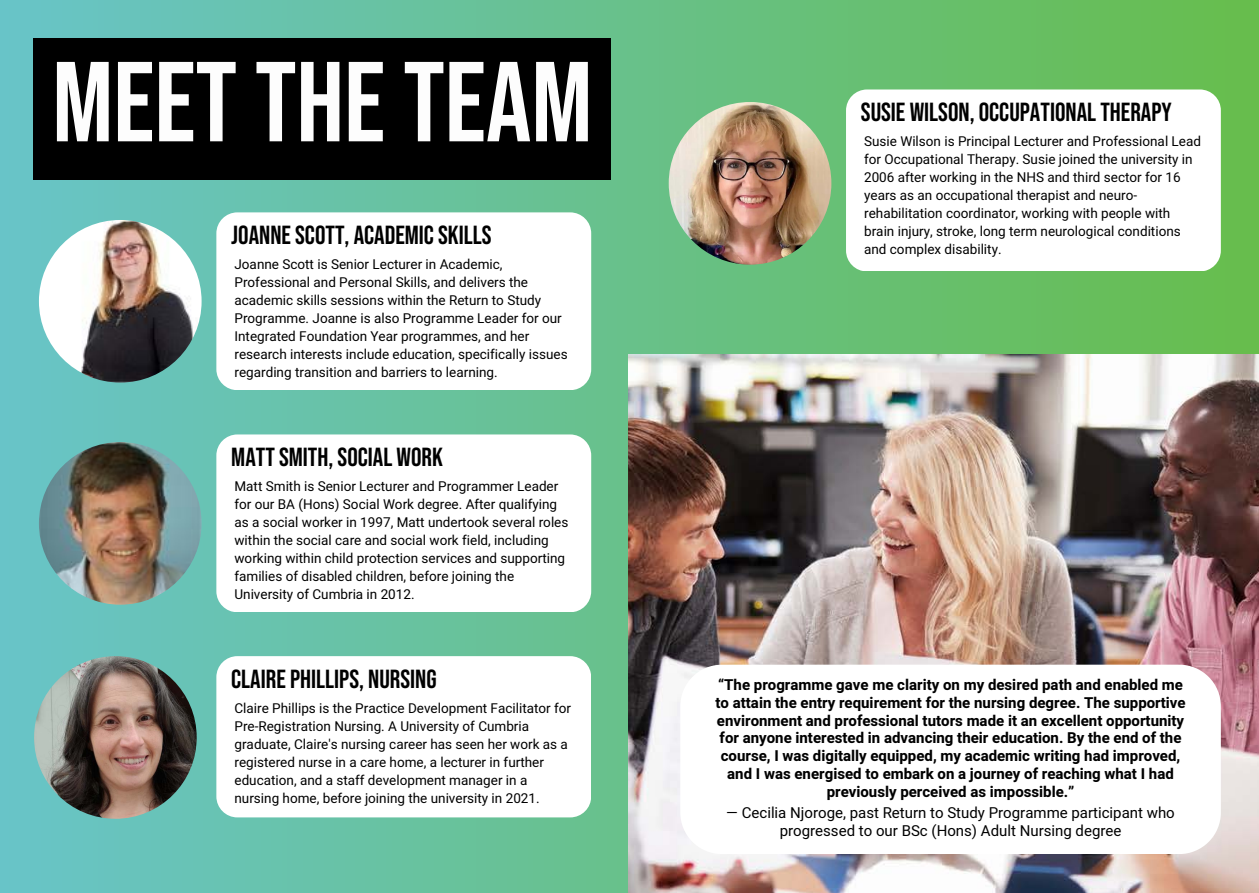
<style>
.page{position:relative;width:1259px;height:893px;background:#fff}
.page>*{position:absolute;margin:0;border:0;box-sizing:border-box;transform-origin:0 0}
.t1{font:113.4px "Bebas Neue";color:#fdfdfd}
.t2{font:26.25px "Bebas Neue";color:#000}
.t3{font:700 15px/17.7px "Heebo";color:#000;text-align:center}
.t4{font:15px/17.7px "Heebo";color:#000;text-align:center}
.t5{font:13.5px/18px "Heebo";color:#000}
</style>
<div class="page">
<div style="left:0;top:0;width:1259px;height:893px;background:linear-gradient(to right,#68c4c8,#69be4e)"></div>
<div style="left:33px;top:38px;width:577px;height:141px;background:#000"></div>
<img style="left:39px;top:442px;width:163px;height:163px;border-radius:81px">
<img style="left:39px;top:220px;width:163px;height:163px;border-radius:81px">
<img style="left:34px;top:656px;width:163px;height:163px;border-radius:81px">
<img style="left:669px;top:102px;width:162px;height:163px;border-radius:81px">
<svg style="left:216px;top:656px;width:375px;height:161px"></svg>
<svg style="left:846px;top:89px;width:374px;height:182px"></svg>
<svg style="left:216px;top:434px;width:375px;height:178px"></svg>
<svg style="left:216px;top:212px;width:375px;height:178px"></svg>
<img style="left:628px;top:355px;width:631px;height:538px">
<svg style="left:680px;top:665px;width:540px;height:189px"></svg>
<h1 class="t1" style="left:52px;top:38px;width:542px">MEET THE TEAM</h1>
<h2 class="t2" style="left:231px;top:220px;width:262px">JOANNE SCOTT, ACADEMIC SKILLS</h2>
<p class="t5" style="left:234px;top:255px;width:335px">Joanne Scott is Senior Lecturer in Academic, Professional and Personal Skills, and delivers the academic skills sessions within the Return to Study Programme. Joanne is also Programme Leader for our Integrated Foundation Year programmes, and her research interests include education, specifically issues regarding transition and barriers to learning.</p>
<h2 class="t2" style="left:231px;top:442px;width:213px">MATT SMITH, SOCIAL WORK</h2>
<p class="t5" style="left:234px;top:477px;width:335px">Matt Smith is Senior Lecturer and Programmer Leader for our BA (Hons) Social Work degree. After qualifying as a social worker in 1997, Matt undertook several roles within the social care and social work field, including working within child protection services and supporting families of disabled children, before joining the University of Cumbria in 2012.</p>
<h2 class="t2" style="left:231px;top:664px;width:207px">CLAIRE PHILLIPS, NURSING</h2>
<p class="t5" style="left:234px;top:699px;width:338px">Claire Phillips is the Practice Development Facilitator for Pre-Registration Nursing. A University of Cumbria graduate, Claire's nursing career has seen her work as a registered nurse in a care home, a lecturer in further education, and a staff development manager in a nursing home, before joining the university in 2021.</p>
<h2 class="t2" style="left:861px;top:97px;width:312px">SUSIE WILSON, OCCUPATIONAL THERAPY</h2>
<p class="t5" style="left:864px;top:132px;width:338px">Susie Wilson is Principal Lecturer and Professional Lead for Occupational Therapy. Susie joined the university in 2006 after working in the NHS and third sector for 16 years as an occupational therapist and neuro&shy;rehabilitation coordinator, working with people with brain injury, stroke, long term neurological conditions and complex disability.</p>
<p class="t3" style="left:715px;top:676px;width:471px">“The programme gave me clarity on my desired path and enabled me to attain the entry requirement for the nursing degree. The supportive environment and professional tutors made it an excellent opportunity for anyone interested in advancing their education. By the end of the course, I was digitally equipped, my academic writing had improved, and I was energised to embark on a journey of reaching what I had previously perceived as impossible.”</p>
<p class="t4" style="left:726px;top:804px;width:450px">— Cecilia Njoroge, past Return to Study Programme participant who progressed to our BSc (Hons) Adult Nursing degree</p>
</div>
